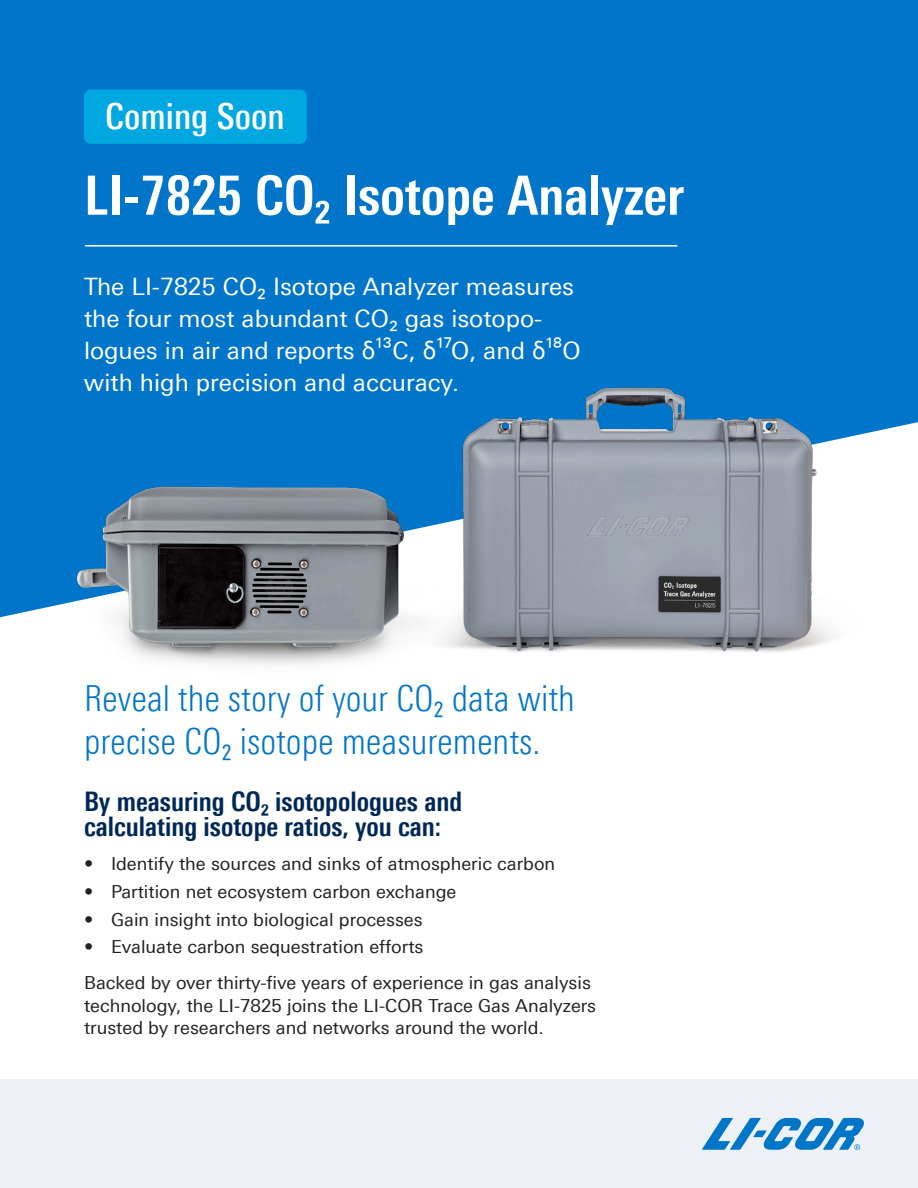
<style>
.page{position:relative;width:918px;height:1188px;background:#fff}
.page>*{position:absolute;margin:0;border:0;box-sizing:border-box;transform-origin:0 0}
.t1{font:700 condensed 54px "Univers Next Pro";color:#fff}
.t2{font:300 condensed 36px/43.2px "Univers Next Pro";color:#0075c9}
.t3{font:500 condensed 36px "Univers Next Pro";color:#fff}
.t4{font:700 condensed 27px/24.6px "Univers Next Pro";color:#002856}
.t5{font:24px/31.8px "Univers Next Pro";color:#fff}
.t6{font:18px/22.5px "Univers Next Pro";color:#231f20}
.s1{font-family:"Roboto"}
</style>
<div class="page">
<div style="left:0;top:0;width:918px;height:305px;background:#0075c9"></div>
<svg style="left:0;top:89px;width:918px;height:528px"></svg>
<div style="left:0;top:1080px;width:918px;height:108px;background:#edf1f6"></div>
<svg style="left:702px;top:1118px;width:162px;height:32px"></svg>
<hr style="left:86px;top:245px;width:591px;height:2px;background:#fff">
<img style="left:57px;top:434px;width:309px;height:231px">
<div style="left:84px;top:90px;width:223px;height:54px;background:#00a7e0;border-radius:7px"></div>
<img style="left:366px;top:355px;width:552px;height:302px">
<p class="t3" style="left:105px;top:95px;width:181px">Coming Soon</p>
<p class="t1" style="left:84px;top:163px;width:602px">LI-7825 CO₂ Isotope Analyzer</p>
<p class="t5" style="left:84px;top:271px;width:498px">The LI-7825 CO₂ Isotope Analyzer measures the four most abundant CO₂ gas isotopo&shy;logues in air and reports <span class="s1">δ</span>13C, <span class="s1">δ</span>17O, and <span class="s1">δ</span>18O with high precision and accuracy.</p>
<p class="t2" style="left:84px;top:677px;width:492px">Reveal the story of your CO₂ data with precise CO₂ isotope measurements.</p>
<p class="t4" style="left:84px;top:789px;width:380px">By measuring CO₂ isotopologues and calculating isotope ratios, you can:</p>
<p class="t6" style="left:84px;top:853px;width:473px">• Identify the sources and sinks of atmospheric carbon</p>
<p class="t6" style="left:84px;top:880px;width:374px">• Partition net ecosystem carbon exchange</p>
<p class="t6" style="left:84px;top:908px;width:340px">• Gain insight into biological processes</p>
<p class="t6" style="left:84px;top:936px;width:341px">• Evaluate carbon sequestration efforts</p>
<p class="t6" style="left:84px;top:972px;width:514px">Backed by over thirty-five years of experience in gas analysis technology, the LI-7825 joins the LI-COR Trace Gas Analyzers trusted by researchers and networks around the world.</p>
</div>
